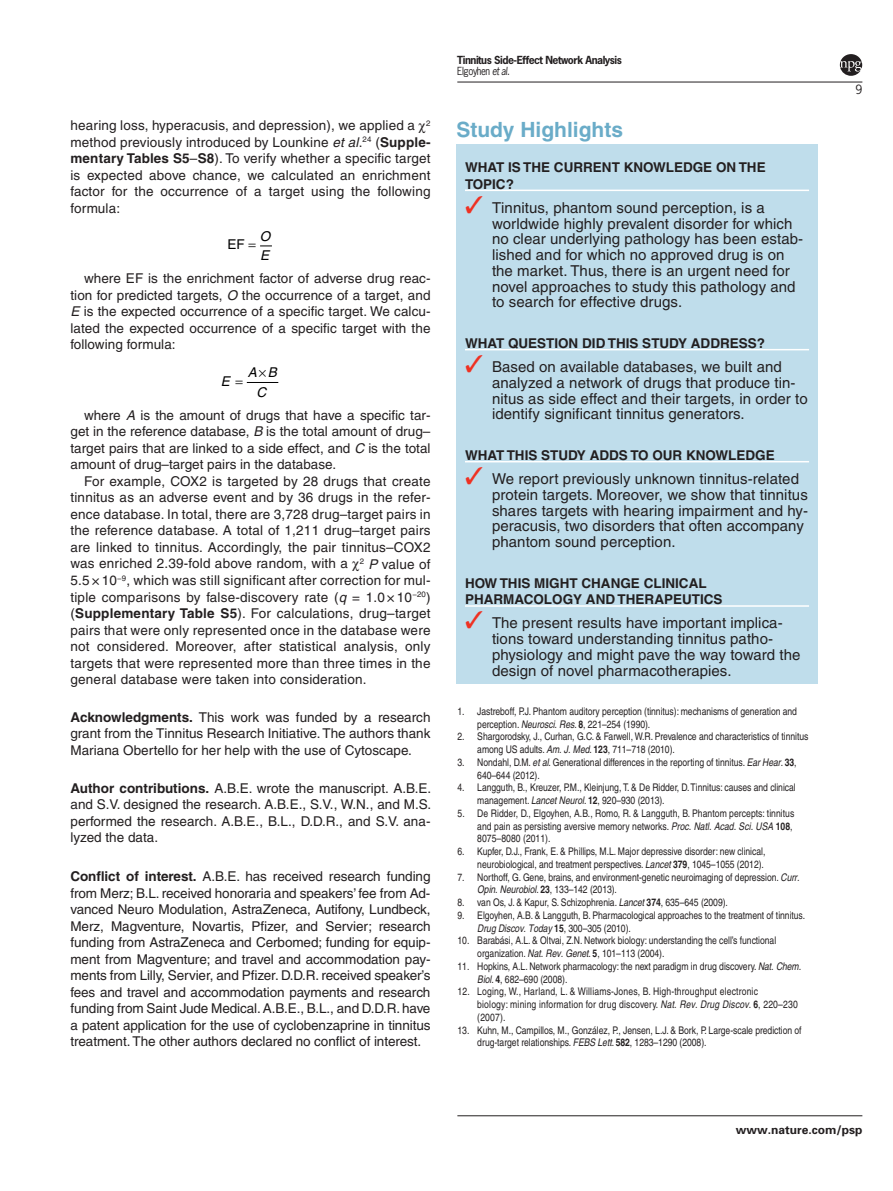
<style>
.page{position:relative;width:893px;height:1191px;background:#fff}
.page>*{position:absolute;margin:0;border:0;box-sizing:border-box;transform-origin:0 0}
.t1{font:700 21px "Helvetica";color:#6aacc8}
.t2{font:15px/15.8px "Helvetica";letter-spacing:.005em;color:#231f20}
.t3{font:13.5px/16.5px "Helvetica";color:#231f20;text-align:justify}
.t4{font:700 13.5px/16.5px "Helvetica";color:#231f20}
.t5{font:italic 13.5px/19.4px "Helvetica";color:#000}
.t6{font:13.5px "Helvetica";color:#000}
.t7{font:700 12px "Univers";color:#231f20}
.t8{font:12px "News Gothic";color:#231f20}
.t9{font:condensed 10.5px/12.8px "Helvetica";letter-spacing:-.005em;color:#231f20}
.t10{font:condensed 10.5px/12.8px "Helvetica";letter-spacing:.015em;color:#231f20}
.t11{font:700 10.5px/11.7px "News Gothic";letter-spacing:-.045em;color:#231f20}
.s1{font-style:italic}
.s2{font-weight:700}
.s3{font-weight:400}
.s4{font-weight:400;font-style:italic}
.s5{color:#ef3122}
</style>
<div class="page">
<hr style="left:457px;top:1115px;width:405px;height:1px;background:#231f20">
<hr style="left:457px;top:82px;width:405px;height:1px;background:#231f20">
<svg style="left:840px;top:54px;width:22px;height:22px"></svg>
<hr style="left:247px;top:382px;width:31px;height:1px;background:#000">
<div style="left:456px;top:145px;width:362px;height:539px;background:#bfddeb"></div>
<hr style="left:465px;top:190px;width:344px;height:1px;background:#fff">
<hr style="left:465px;top:349px;width:344px;height:1px;background:#fff">
<hr style="left:465px;top:461px;width:344px;height:1px;background:#fff">
<hr style="left:465px;top:605px;width:344px;height:2px;background:#fff">
<svg style="left:260px;top:245px;width:12px;height:2px"></svg>
<p class="t3" style="left:70px;top:117px;width:362px">hearing loss, hyperacusis, and depression), we applied a <sup>2 </sup>method previously introduced by Lounkine <span class="s1">et al</span>.<sup>24</sup> (<span class="s2">Supple&shy;mentary Tables S5</span>–<span class="s2">S8</span>). To verify whether a specific target is expected above chance, we calculated an enrichment factor for the occurrence of a target using the following formula:</p>
<p class="t6" style="left:227px;top:237px;width:19px">EF</p>
<p class="t5" style="left:260px;top:226px;width:12px">O<br>E</p>
<p class="t3" style="left:70px;top:270px;width:362px;text-indent:14px">where EF is the enrichment factor of adverse drug reac&shy;tion for predicted targets, <span class="s1">O</span> the occurrence of a target, and <span class="s1">E</span> is the expected occurrence of a specific target. We calcu&shy;lated the expected occurrence of a specific target with the following formula:</p>
<p class="t5" style="left:221px;top:371px;width:11px">E</p>
<p class="t5" style="left:248px;top:363px;width:31px;text-align:center">A B<br>C</p>
<p class="t3" style="left:71px;top:407px;width:362px;text-indent:14px">where <span class="s1">A</span> is the amount of drugs that have a specific tar&shy;get in the reference database, <span class="s1">B</span> is the total amount of drug– target pairs that are linked to a side effect, and <span class="s1">C</span> is the total amount of drug–target pairs in the database.</p>
<p class="t3" style="left:70px;top:473px;width:362px;text-indent:14px">For example, COX2 is targeted by 28 drugs that create tinnitus as an adverse event and by 36 drugs in the refer&shy;ence database. In total, there are 3,728 drug–target pairs in the reference database. A total of 1,211 drug–target pairs are linked to tinnitus. Accordingly, the pair tinnitus–COX2 was enriched 2.39-fold above random, with a <sup>2</sup> <span class="s1">P</span> value of 5.5 × 10<sup>−9</sup>, which was still significant after correction for mul&shy;tiple comparisons by false-discovery rate (<span class="s1">q</span> = 1.0 × 10<sup>−20</sup>) (<span class="s2">Supplementary Table S5</span>). For calculations, drug–target pairs that were only represented once in the database were not considered. Moreover, after statistical analysis, only targets that were represented more than three times in the general database were taken into consideration.</p>
<p class="t3" style="left:70px;top:708px;width:362px"><span class="s2">Acknowledgments.</span> This work was funded by a research grant from the Tinnitus Research Initiative. The authors thank Mariana Obertello for her help with the use of Cytoscape.</p>
<p class="t3" style="left:70px;top:780px;width:362px"><span class="s2">Author contributions.</span> A.B.E. wrote the manuscript. A.B.E. and S.V. designed the research. A.B.E., S.V., W.N., and M.S. performed the research. A.B.E., B.L., D.D.R., and S.V. ana&shy;lyzed the data.</p>
<p class="t3" style="left:70px;top:868px;width:362px"><span class="s2">Conflict of interest.</span> A.B.E. has received research funding from Merz; B.L. received honoraria and speakers’ fee from Ad&shy;vanced Neuro Modulation, AstraZeneca, Autifony, Lundbeck, Merz, Magventure, Novartis, Pfizer, and Servier; research funding from AstraZeneca and Cerbomed; funding for equip&shy;ment from Magventure; and travel and accommodation pay&shy;ments from Lilly, Servier, and Pfizer. D.D.R. received speaker’s fees and travel and accommodation payments and research funding from Saint Jude Medical. A.B.E., B.L., and D.D.R. have a patent application for the use of cyclobenzaprine in tinnitus treatment. The other authors declared no conflict of interest.</p>
<p class="t11" style="left:457px;top:53px;width:166px">Tinnitus Side-Effect Network Analysis<br><span class="s3">Elgoyhen</span> <span class="s4">et al.</span></p>
<h1 class="t1" style="left:456px;top:116px;width:168px">Study Highlights</h1>
<p class="t4" style="left:465px;top:159px;width:302px">WHAT IS THE CURRENT KNOWLEDGE ON THE<br>TOPIC?</p>
<p class="t2" style="left:492px;top:200px;width:313px;text-indent:-27px"><span class="s5">✓</span> Tinnitus, phantom sound perception, is a worldwide highly prevalent disorder for which no clear underlying pathology has been estab&shy;lished and for which no approved drug is on the market. Thus, there is an urgent need for novel approaches to study this pathology and to search for effective drugs.</p>
<p class="t4" style="left:465px;top:335px;width:302px">WHAT QUESTION DID THIS STUDY ADDRESS?</p>
<p class="t2" style="left:492px;top:359px;width:317px;text-indent:-27px"><span class="s5">✓</span> Based on available databases, we built and analyzed a network of drugs that produce tin&shy;nitus as side effect and their targets, in order to identify significant tinnitus generators.</p>
<p class="t4" style="left:465px;top:447px;width:311px">WHAT THIS STUDY ADDS TO OUR KNOWLEDGE</p>
<p class="t2" style="left:492px;top:471px;width:318px;text-indent:-27px"><span class="s5">✓</span> We report previously unknown tinnitus-related protein targets. Moreover, we show that tinnitus shares targets with hearing impairment and hy&shy;peracusis, two disorders that often accompany phantom sound perception.</p>
<p class="t4" style="left:465px;top:574px;width:259px">HOW THIS MIGHT CHANGE CLINICAL<br>PHARMACOLOGY AND THERAPEUTICS</p>
<p class="t2" style="left:492px;top:615px;width:310px;text-indent:-27px"><span class="s5">✓</span> The present results have important implica&shy;tions toward understanding tinnitus patho&shy;physiology and might pave the way toward the design of novel pharmacotherapies.</p>
<p class="t9" style="left:477px;top:704px;width:321px;text-indent:-20px">1. Jastreboff, P.J. Phantom auditory perception (tinnitus): mechanisms of generation and perception. <span class="s1">Neurosci. Res</span>. <span class="s2">8</span>, 221–254 (1990).</p>
<p class="t9" style="left:477px;top:730px;width:333px;text-indent:-20px">2. Shargorodsky, J., Curhan, G.C. &amp; Farwell, W.R. Prevalence and characteristics of tinnitus among US adults. <span class="s1">Am. J. Med</span>. <span class="s2">123</span>, 711–718 (2010).</p>
<p class="t9" style="left:477px;top:755px;width:321px;text-indent:-20px">3. Nondahl, D.M. <span class="s1">et al</span>. Generational differences in the reporting of tinnitus. <span class="s1">Ear Hear</span>. <span class="s2">33</span>,<br>640–644 (2012).</p>
<p class="t9" style="left:477px;top:781px;width:320px;text-indent:-20px">4. Langguth, B., Kreuzer, P.M., Kleinjung, T. &amp; De Ridder, D. Tinnitus: causes and clinical management. <span class="s1">Lancet Neurol</span>. <span class="s2">12</span>, 920–930 (2013).</p>
<p class="t9" style="left:477px;top:806px;width:319px;text-indent:-20px">5. De Ridder, D., Elgoyhen, A.B., Romo, R. &amp; Langguth, B. Phantom percepts: tinnitus and pain as persisting aversive memory networks. <span class="s1">Proc. Natl. Acad. Sci. USA</span> <span class="s2">108</span>,<br>8075–8080 (2011).</p>
<p class="t9" style="left:458px;top:845px;width:309px;text-align:right">6. Kupfer, D.J., Frank, E. &amp; Phillips, M.L. Major depressive disorder: new clinical, neurobiological, and treatment perspectives. <span class="s1">Lancet</span> <span class="s2">379</span>, 1045–1055 (2012).</p>
<p class="t9" style="left:477px;top:870px;width:324px;text-indent:-20px">7. Northoff, G. Gene, brains, and environment-genetic neuroimaging of depression. <span class="s1">Curr.<br>Opin. Neurobiol</span>. <span class="s2">23</span>, 133–142 (2013).</p>
<p class="t9" style="left:458px;top:896px;width:272px">8. van Os, J. &amp; Kapur, S. Schizophrenia. <span class="s1">Lancet</span> <span class="s2">374</span>, 635–645 (2009).</p>
<p class="t9" style="left:477px;top:908px;width:329px;text-indent:-20px">9. Elgoyhen, A.B. &amp; Langguth, B. Pharmacological approaches to the treatment of tinnitus.<br><span class="s1">Drug Discov. Today</span> <span class="s2">15</span>, 300–305 (2010).</p>
<p class="t9" style="left:477px;top:934px;width:300px;text-indent:-20px">10. Barabási, A.L. &amp; Oltvai, Z.N. Network biology: understanding the cell’s functional organization. <span class="s1">Nat. Rev. Genet</span>. <span class="s2">5</span>, 101–113 (2004).</p>
<p class="t9" style="left:477px;top:959px;width:325px;text-indent:-20px">11. Hopkins, A.L. Network pharmacology: the next paradigm in drug discovery. <span class="s1">Nat. Chem.<br>Biol</span>. <span class="s2">4</span>, 682–690 (2008).</p>
<p class="t10" style="left:477px;top:985px;width:322px;text-indent:-20px">12. Loging, W., Harland, L. &amp; Williams-Jones, B. High-throughput electronic<br>biology: mining information for drug discovery. <span class="s1">Nat. Rev. Drug Discov</span>. <span class="s2">6</span>, 220–230 (2007).</p>
<p class="t9" style="left:477px;top:1023px;width:326px;text-indent:-20px">13. Kuhn, M., Campillos, M., González, P., Jensen, L.J. &amp; Bork, P. Large-scale prediction of drug-target relationships. <span class="s1">FEBS Lett</span>. <span class="s2">582</span>, 1283–1290 (2008).</p>
<p class="t8" style="left:855px;top:82px;width:8px">9</p>
<p class="t7" style="left:736px;top:1122px;width:128px">www.nature.com/psp</p>
</div>
